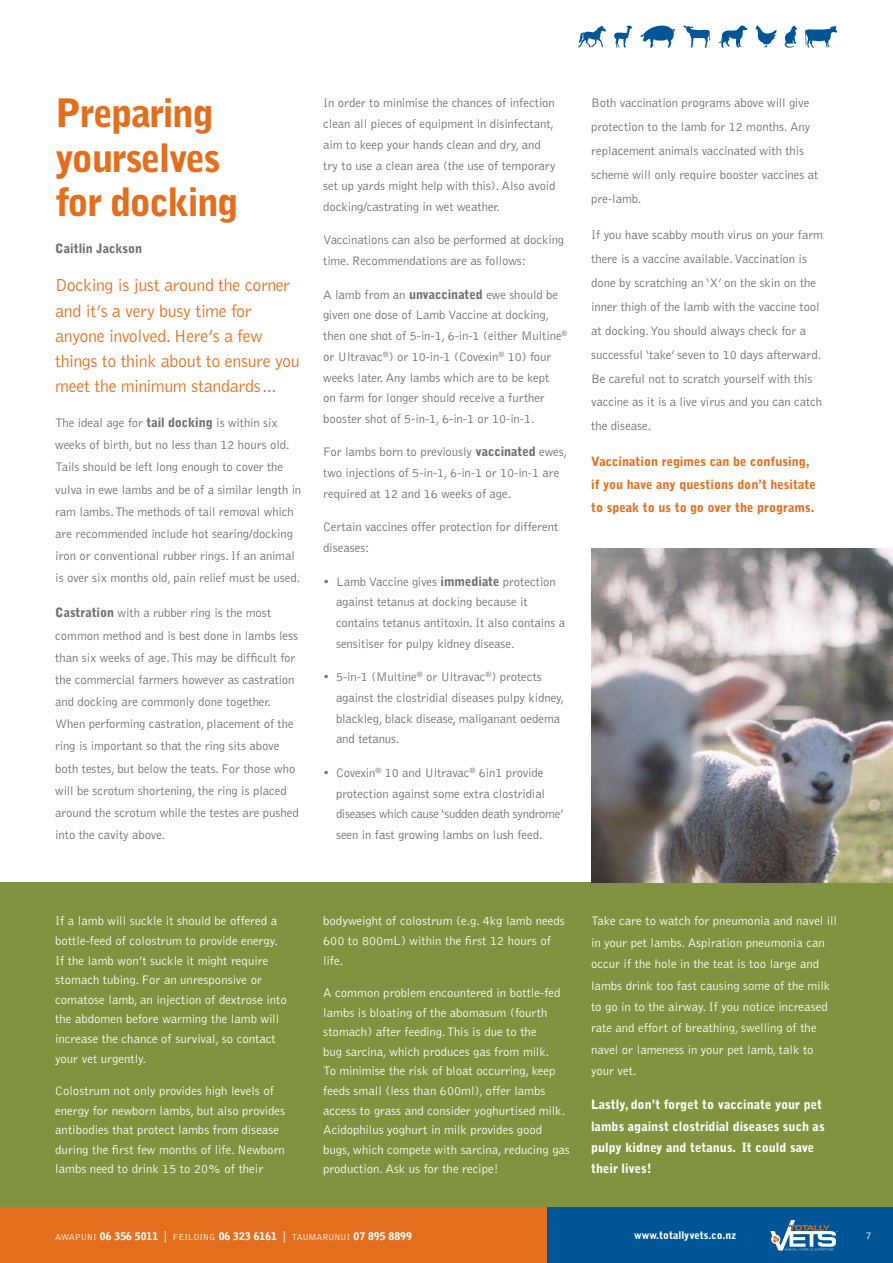
<style>
.page{position:relative;width:893px;height:1263px;background:#fff}
.page>*{position:absolute;margin:0;border:0;box-sizing:border-box;transform-origin:0 0}
.t1{font:900 39px/44.7px "Bell Gothic Std";letter-spacing:-.04em;color:#e36f1e}
.t2{font:300 18px/25.2px "Bell Gothic Std";letter-spacing:-.02em;color:#e36f1e}
.t3{font:300 12.75px/20.7px "Bell Gothic Std";letter-spacing:-.005em;color:#6d6e71}
.t4{font:300 12.75px/19.6px "Bell Gothic Std";color:#fff}
.t5{font:900 12.75px/21.5px "Bell Gothic Std";color:#fff}
.t6{font:900 12.75px/23.1px "Bell Gothic Std";color:#e36f1e}
.t7{font:900 12.75px "Bell Gothic Std";color:#6d6e71}
.t8{font:900 10.5px "Bell Gothic Std";color:#fff}
.t9{font:300 10.5px "Bell Gothic Std";color:#fff}
.s1{font-weight:900}
.s2{font-weight:300;font-size:9px}
.s3{font-weight:300;font-size:12px}
</style>
<div class="page">
<div style="left:0;top:882px;width:893px;height:326px;background:#81933f"></div>
<div style="left:0;top:1208px;width:548px;height:55px;background:#e36f1e"></div>
<div style="left:548px;top:1208px;width:345px;height:55px;background:#005596"></div>
<svg style="left:770px;top:1220px;width:68px;height:30px"></svg>
<svg style="left:683px;top:26px;width:27px;height:22px"></svg>
<svg style="left:614px;top:26px;width:18px;height:22px"></svg>
<svg style="left:718px;top:26px;width:29px;height:22px"></svg>
<svg style="left:785px;top:26px;width:12px;height:22px"></svg>
<svg style="left:805px;top:26px;width:32px;height:22px"></svg>
<svg style="left:755px;top:26px;width:21px;height:22px"></svg>
<svg style="left:640px;top:26px;width:35px;height:22px"></svg>
<svg style="left:578px;top:26px;width:28px;height:22px"></svg>
<img style="left:591px;top:549px;width:302px;height:333px">
<h1 class="t1" style="left:55px;top:91px;width:185px">Preparing yourselves for docking</h1>
<p class="t7" style="left:55px;top:241px;width:89px">Caitlin Jackson</p>
<h2 class="t2" style="left:55px;top:273px;width:246px">Docking is just around the corner and it’s a very busy time for anyone involved. Here’s a few things to think about to ensure you meet the minimum standards…</h2>
<p class="t3" style="left:55px;top:412px;width:248px;line-height:22.2px">The ideal age for <span class="s1">tail docking</span> is within six weeks of birth, but no less than 12 hours old.<br>Tails should be left long enough to cover the vulva in ewe lambs and be of a similar length in ram lambs. The methods of tail removal which are recommended include hot searing/docking iron or conventional rubber rings. If an animal is over six months old, pain relief must be used.</p>
<p class="t3" style="left:55px;top:602px;width:245px;line-height:22.2px"><span class="s1">Castration</span> with a rubber ring is the most common method and is best done in lambs less than six weeks of age. This may be difficult for the commercial farmers however as castration and docking are commonly done together.<br>When performing castration, placement of the ring is important so that the ring sits above both testes, but below the teats. For those who will be scrotum shortening, the ring is placed around the scrotum while the testes are pushed into the cavity above.</p>
<p class="t3" style="left:323px;top:93px;width:234px">In order to minimise the chances of infection clean all pieces of equipment in disinfectant, aim to keep your hands clean and dry, and try to use a clean area (the use of temporary set up yards might help with this). Also avoid docking/castrating in wet weather.</p>
<p class="t3" style="left:323px;top:230px;width:242px">Vaccinations can also be performed at docking time. Recommendations are as follows:</p>
<p class="t3" style="left:323px;top:284px;width:246px">A lamb from an <span class="s1">unvaccinated</span> ewe should be given one dose of Lamb Vaccine at docking, then one shot of 5-in-1, 6-in-1 (either Multine<sup>® </sup>or Ultravac<sup>®</sup>) or 10-in-1 (Covexin<sup>®</sup> 10) four weeks later. Any lambs which are to be kept<br>on farm for longer should receive a further booster shot of 5-in-1, 6-in-1 or 10-in-1.</p>
<p class="t3" style="left:323px;top:442px;width:245px">For lambs born to previously <span class="s1">vaccinated</span> ewes, two injections of 5-in-1, 6-in-1 or 10-in-1 are required at 12 and 16 weeks of age.</p>
<p class="t3" style="left:323px;top:517px;width:237px">Certain vaccines offer protection for different diseases:</p>
<p class="t3" style="left:336px;top:571px;width:231px;text-indent:-13px">• Lamb Vaccine gives <span class="s1">immediate</span> protection against tetanus at docking because it contains tetanus antitoxin. It also contains a sensitiser for pulpy kidney disease.</p>
<p class="t3" style="left:336px;top:667px;width:230px;text-indent:-13px">• 5-in-1 (Multine<sup>®</sup> or Ultravac<sup>®</sup>) protects against the clostridial diseases pulpy kidney, blackleg, black disease, maliganant oedema and tetanus.</p>
<p class="t3" style="left:336px;top:763px;width:229px;text-indent:-13px">• Covexin<sup>®</sup> 10 and Ultravac<sup>®</sup> 6in1 provide protection against some extra clostridial diseases which cause ‘sudden death syndrome’ seen in fast growing lambs on lush feed.</p>
<p class="t3" style="left:591px;top:91px;width:229px;line-height:23.9px">Both vaccination programs above will give protection to the lamb for 12 months. Any replacement animals vaccinated with this scheme will only require booster vaccines at pre-lamb.</p>
<p class="t3" style="left:591px;top:224px;width:233px;line-height:23.9px">If you have scabby mouth virus on your farm there is a vaccine available. Vaccination is done by scratching an ‘X’ on the skin on the inner thigh of the lamb with the vaccine tool at docking. You should always check for a successful ‘take’ seven to 10 days afterward.<br>Be careful not to scratch yourself with this vaccine as it is a live virus and you can catch the disease.</p>
<p class="t6" style="left:591px;top:450px;width:226px">Vaccination regimes can be confusing, if you have any questions don’t hesitate to speak to us to go over the programs.</p>
<p class="t4" style="left:55px;top:911px;width:233px">If a lamb will suckle it should be offered a bottle-feed of colostrum to provide energy.<br>If the lamb won’t suckle it might require stomach tubing. For an unresponsive or comatose lamb, an injection of dextrose into the abdomen before warming the lamb will increase the chance of survival, so contact your vet urgently.</p>
<p class="t4" style="left:55px;top:1081px;width:231px">Colostrum not only provides high levels of energy for newborn lambs, but also provides antibodies that protect lambs from disease during the first few months of life. Newborn lambs need to drink 15 to 20% of their</p>
<p class="t4" style="left:323px;top:911px;width:243px">bodyweight of colostrum (e.g. 4kg lamb needs<br>600 to 800mL) within the first 12 hours of life.</p>
<p class="t4" style="left:323px;top:983px;width:248px">A common problem encountered in bottle-fed lambs is bloating of the abomasum (fourth stomach) after feeding. This is due to the<br>bug sarcina, which produces gas from milk.<br>To minimise the risk of bloat occurring, keep feeds small (less than 600ml), offer lambs access to grass and consider yoghurtised milk.<br>Acidophilus yoghurt in milk provides good bugs, which compete with sarcina, reducing gas production. Ask us for the recipe!</p>
<p class="t4" style="left:591px;top:911px;width:248px;line-height:21.5px">Take care to watch for pneumonia and navel ill in your pet lambs. Aspiration pneumonia can occur if the hole in the teat is too large and lambs drink too fast causing some of the milk to go in to the airway. If you notice increased rate and effort of breathing, swelling of the navel or lameness in your pet lamb, talk to your vet.</p>
<p class="t5" style="left:591px;top:1094px;width:235px">Lastly, don’t forget to vaccinate your pet lambs against clostridial diseases such as pulpy kidney and tetanus. It could save their lives!</p>
<p class="t8" style="left:55px;top:1230px;width:358px"><span class="s2">AWAPUNI</span> 06 356 5011 <span class="s3">|</span> <span class="s2">FEILDING</span> 06 323 6161 <span class="s3">|</span> <span class="s2">TAUMARUNUI</span> 07 895 8899</p>
<p class="t8" style="left:634px;top:1229px;width:103px">www.totallyvets.co.nz</p>
<p class="t9" style="left:866px;top:1230px;width:7px">7</p>
</div>
